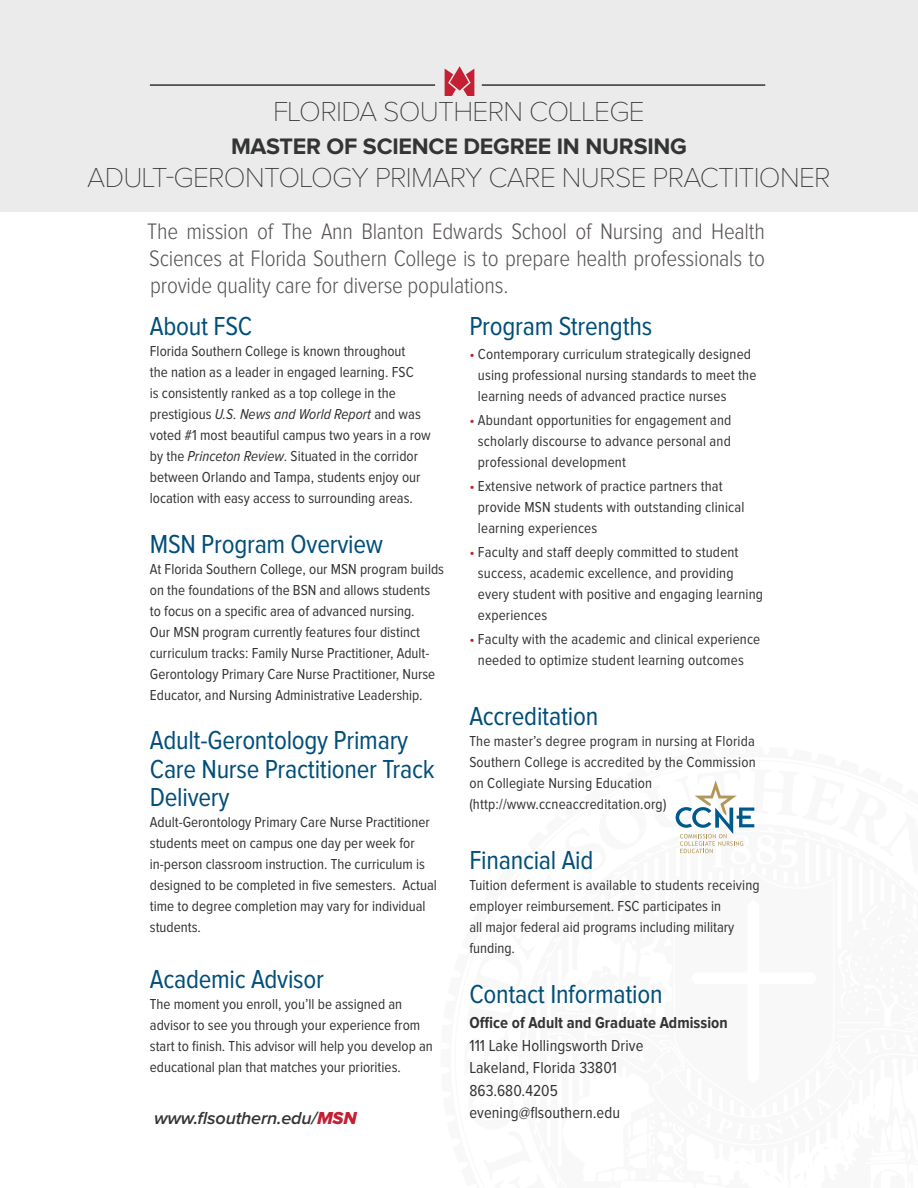
<style>
.page{position:relative;width:918px;height:1188px;background:#fff}
.page>*{position:absolute;margin:0;border:0;box-sizing:border-box;transform-origin:0 0}
.t1{font:100 28.5px "Proxima Nova";letter-spacing:-.025em;color:#333434}
.t2{font:27px/28.5px "Proxima Nova Cond";letter-spacing:-.01em;color:#014e79}
.t3{font:300 23.25px/27px "Proxima Nova Cond";letter-spacing:-.01em;color:#585454;text-align:justify}
.t4{font:700 23.25px "Proxima Nova";letter-spacing:-.01em;color:#333434}
.t5{font:italic 600 18px "Proxima Nova";letter-spacing:-.01em;color:#333434}
.t6{font:16.5px/22.5px "Proxima Nova Cond";letter-spacing:.005em;color:#333434}
.t7{font:15px/21px "Proxima Nova Cond";color:#333434}
.t8{font:italic 15px "Proxima Nova Cond";color:#333434}
.s1{color:#c42032}
.s2{font-weight:700}
.s3{font-family:"Proxima Nova Extrabld It";font-weight:400;font-style:normal;color:#c42032}
.s4{font-style:normal}
.s5{font-style:italic}
</style>
<div class="page">
<div style="left:0;top:0;width:918px;height:212px;background:#ebebec"></div>
<svg style="left:445px;top:66px;width:29px;height:30px"></svg>
<hr style="left:482px;top:84px;width:283px;height:2px;background:#333434">
<hr style="left:150px;top:84px;width:285px;height:2px;background:#333434">
<svg style="left:657px;top:780px;width:98px;height:289px"></svg>
<p class="t1" style="left:273px;top:96px;width:373px">FLORIDA SOUTHERN COLLEGE</p>
<p class="t4" style="left:231px;top:133px;width:458px">MASTER OF SCIENCE DEGREE IN NURSING</p>
<p class="t1" style="left:87px;top:162px;width:745px">ADULT-GERONTOLOGY PRIMARY CARE NURSE PRACTITIONER</p>
<p class="t3" style="left:147px;top:218px;width:619px">The mission of The Ann Blanton Edwards School of Nursing and Health Sciences at Florida Southern College is to prepare health professionals to provide quality care for diverse populations.</p>
<p class="t2" style="left:469px;top:312px;width:184px">Program Strengths</p>
<p class="t7" style="left:478px;top:344px;width:280px;text-indent:-9px"><span class="s1">•</span> Contemporary curriculum strategically designed using professional nursing standards to meet the learning needs of advanced practice nurses</p>
<p class="t7" style="left:478px;top:410px;width:255px;text-align:justify;text-indent:-9px"><span class="s1">•</span> Abundant opportunities for engagement and scholarly discourse to advance personal and professional development</p>
<p class="t7" style="left:478px;top:476px;width:268px;text-indent:-9px"><span class="s1">•</span> Extensive network of practice partners that provide MSN students with outstanding clinical learning experiences</p>
<p class="t7" style="left:478px;top:542px;width:287px;text-indent:-9px"><span class="s1">•</span> Faculty and staff deeply committed to student success, academic excellence, and providing every student with positive and engaging learning experiences</p>
<p class="t7" style="left:469px;top:629px;width:292px;text-align:center"><span class="s1">•</span> Faculty with the academic and clinical experience needed to optimize student learning outcomes</p>
<p class="t2" style="left:469px;top:702px;width:130px">Accreditation</p>
<p class="t7" style="left:469px;top:731px;width:288px;text-align:justify">The master’s degree program in nursing at Florida Southern College is accredited by the Commission on Collegiate Nursing Education</p>
<p class="t7" style="left:469px;top:794px;width:199px">(http://www.ccneaccreditation.org)</p>
<p class="t2" style="left:469px;top:846px;width:126px">Financial Aid</p>
<p class="t7" style="left:469px;top:875px;width:292px">Tuition deferment is available to students receiving employer reimbursement. FSC participates in<br>all major federal aid programs including military funding.</p>
<p class="t2" style="left:469px;top:980px;width:195px">Contact Information</p>
<p class="t6" style="left:469px;top:1012px;width:260px"><span class="s2">Office of Adult and Graduate Admission<br></span>111 Lake Hollingsworth Drive<br>Lakeland, Florida 33801<br>863.680.4205</p>
<p class="t5" style="left:154px;top:1108px;width:204px">www.flsouthern.edu/<span class="s3">MSN</span></p>
<p class="t6" style="left:469px;top:1102px;width:152px">evening@flsouthern.edu</p>
<p class="t2" style="left:150px;top:312px;width:104px">About FSC</p>
<p class="t7" style="left:150px;top:341px;width:257px">Florida Southern College is known throughout</p>
<p class="t7" style="left:150px;top:362px;width:265px">the nation as a leader in engaged learning. FSC</p>
<p class="t7" style="left:150px;top:383px;width:247px">is consistently ranked as a top college in the</p>
<p class="t8" style="left:150px;top:406px;width:272px"><span class="s4">prestigious</span> U.S. News and World Report <span class="s4">and was</span></p>
<p class="t7" style="left:150px;top:425px;width:283px">voted #1 most beautiful campus two years in a row</p>
<p class="t7" style="left:150px;top:446px;width:270px">by the <span class="s5">Princeton Review</span>. Situated in the corridor</p>
<p class="t7" style="left:150px;top:467px;width:272px">between Orlando and Tampa, students enjoy our</p>
<p class="t7" style="left:150px;top:488px;width:265px">location with easy access to surrounding areas.</p>
<p class="t2" style="left:150px;top:530px;width:235px">MSN Program Overview</p>
<p class="t7" style="left:150px;top:558px;width:296px">At Florida Southern College, our MSN program builds on the foundations of the BSN and allows students to focus on a specific area of advanced nursing.<br>Our MSN program currently features four distinct curriculum tracks: Family Nurse Practitioner, Adult-Gerontology Primary Care Nurse Practitioner, Nurse Educator, and Nursing Administrative Leadership.</p>
<p class="t2" style="left:150px;top:726px;width:286px">Adult-Gerontology Primary<br>Care Nurse Practitioner Track<br>Delivery</p>
<p class="t7" style="left:150px;top:812px;width:289px">Adult-Gerontology Primary Care Nurse Practitioner students meet on campus one day per week for in-person classroom instruction. The curriculum is designed to be completed in five semesters. Actual time to degree completion may vary for individual students.</p>
<p class="t2" style="left:150px;top:965px;width:176px">Academic Advisor</p>
<p class="t7" style="left:150px;top:994px;width:285px">The moment you enroll, you’ll be assigned an advisor to see you through your experience from start to finish. This advisor will help you develop an educational plan that matches your priorities.</p>
</div>
